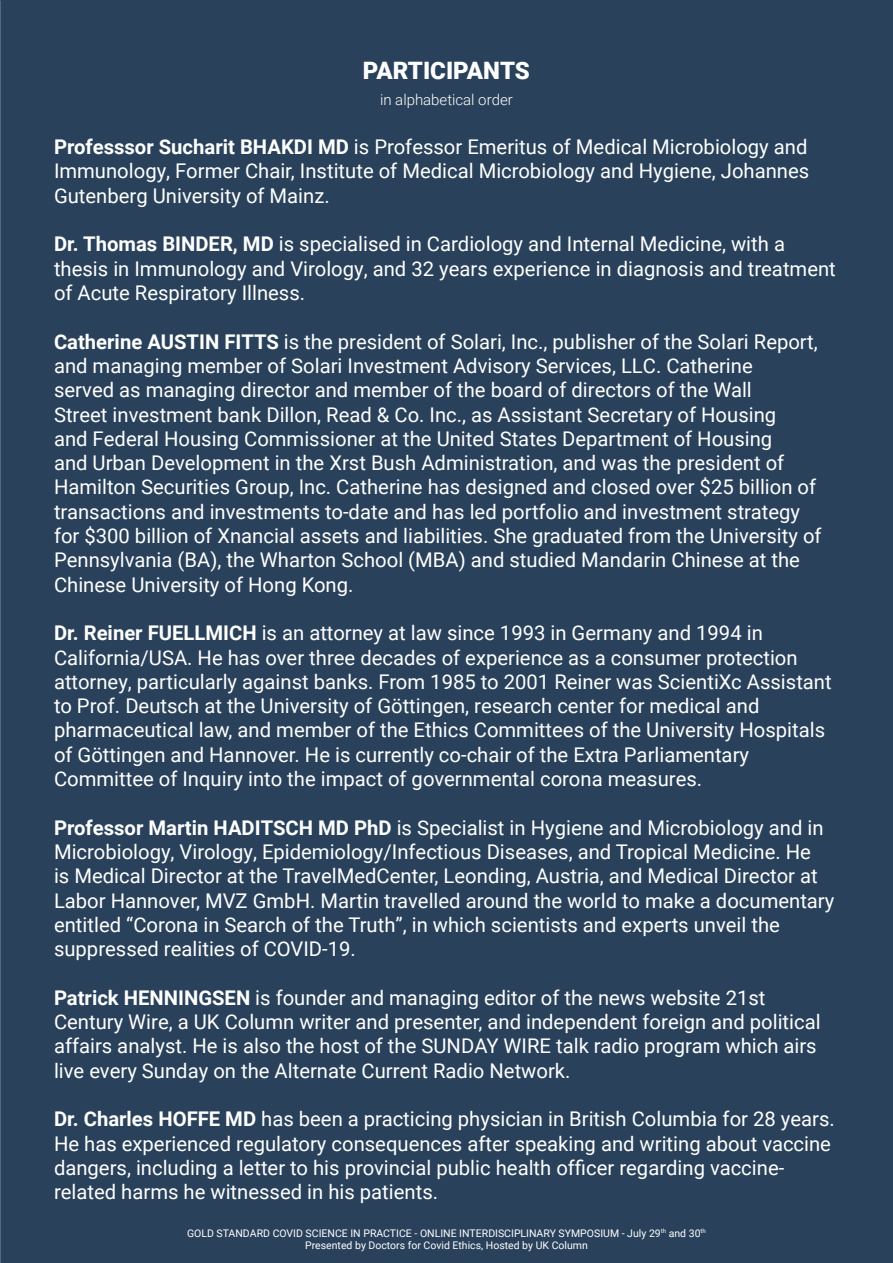
<style>
.page{position:relative;width:893px;height:1263px;background:#29415a}
.page>*{position:absolute;margin:0;border:0;box-sizing:border-box;transform-origin:0 0}
.t1{font:900 24px "Roboto";color:#fff}
.t2{font:20.25px/24.3px "Roboto";color:#fff}
.t3{font:300 15px "Roboto";color:#fff}
.t4{font:10.5px/12px "Roboto";color:#fff;text-align:center}
.s1{font-weight:700}
</style>
<div class="page">
<p class="t1" style="left:363px;top:54px;width:169px">PARTICIPANTS</p>
<p class="t3" style="left:380px;top:89px;width:134px">in alphabetical order</p>
<p class="t2" style="left:54px;top:134px;width:757px;text-align:justify"><span class="s1">Professsor Sucharit BHAKDI MD</span> is Professor Emeritus of Medical Microbiology and Immunology, Former Chair, Institute of Medical Microbiology and Hygiene, Johannes Gutenberg University of Mainz.</p>
<p class="t2" style="left:54px;top:231px;width:783px"><span class="s1">Dr. Thomas BINDER, MD</span> is specialised in Cardiology and Internal Medicine, with a thesis in Immunology and Virology, and 32 years experience in diagnosis and treatment of Acute Respiratory Illness.</p>
<p class="t2" style="left:54px;top:328px;width:769px"><span class="s1">Catherine AUSTIN FITTS</span> is the president of Solari, Inc., publisher of the Solari Report, and managing member of Solari Investment Advisory Services, LLC. Catherine<br>served as managing director and member of the board of directors of the Wall<br>Street investment bank Dillon, Read &amp; Co. Inc., as Assistant Secretary of Housing<br>and Federal Housing Commissioner at the United States Department of Housing<br>and Urban Development in the Xrst Bush Administration, and was the president of Hamilton Securities Group, Inc. Catherine has designed and closed over $25 billion of transactions and investments to-date and has led portfolio and investment strategy for $300 billion of Xnancial assets and liabilities. She graduated from the University of Pennsylvania (BA), the Wharton School (MBA) and studied Mandarin Chinese at the Chinese University of Hong Kong.</p>
<p class="t2" style="left:54px;top:620px;width:779px"><span class="s1">Dr. Reiner FUELLMICH</span> is an attorney at law since 1993 in Germany and 1994 in California/USA. He has over three decades of experience as a consumer protection attorney, particularly against banks. From 1985 to 2001 Reiner was ScientiXc Assistant to Prof. Deutsch at the University of Göttingen, research center for medical and pharmaceutical law, and member of the Ethics Committees of the University Hospitals of Göttingen and Hannover. He is currently co-chair of the Extra Parliamentary Committee of Inquiry into the impact of governmental corona measures.</p>
<p class="t2" style="left:54px;top:814px;width:782px"><span class="s1">Professor Martin HADITSCH MD PhD</span> is Specialist in Hygiene and Microbiology and in Microbiology, Virology, Epidemiology/Infectious Diseases, and Tropical Medicine. He<br>is Medical Director at the TravelMedCenter, Leonding, Austria, and Medical Director at Labor Hannover, MVZ GmbH. Martin travelled around the world to make a documentary entitled “Corona in Search of the Truth”, in which scientists and experts unveil the suppressed realities of COVID-19.</p>
<p class="t2" style="left:54px;top:985px;width:768px"><span class="s1">Patrick HENNINGSEN</span> is founder and managing editor of the news website 21st Century Wire, a UK Column writer and presenter, and independent foreign and political affairs analyst. He is also the host of the SUNDAY WIRE talk radio program which airs live every Sunday on the Alternate Current Radio Network.</p>
<p class="t2" style="left:54px;top:1106px;width:782px"><span class="s1">Dr. Charles HOFFE MD</span> has been a practicing physician in British Columbia for 28 years.<br>He has experienced regulatory consequences after speaking and writing about vaccine dangers, including a letter to his provincial public health officer regarding vaccine&shy;related harms he witnessed in his patients.</p>
<p class="t4" style="left:187px;top:1227px;width:520px">GOLD STANDARD COVID SCIENCE IN PRACTICE - ONLINE INTERDISCIPLINARY SYMPOSIUM - July 29<sup>th</sup> and 30<sup>th<br></sup>Presented by Doctors for Covid Ethics, Hosted by UK Column</p>
</div>
